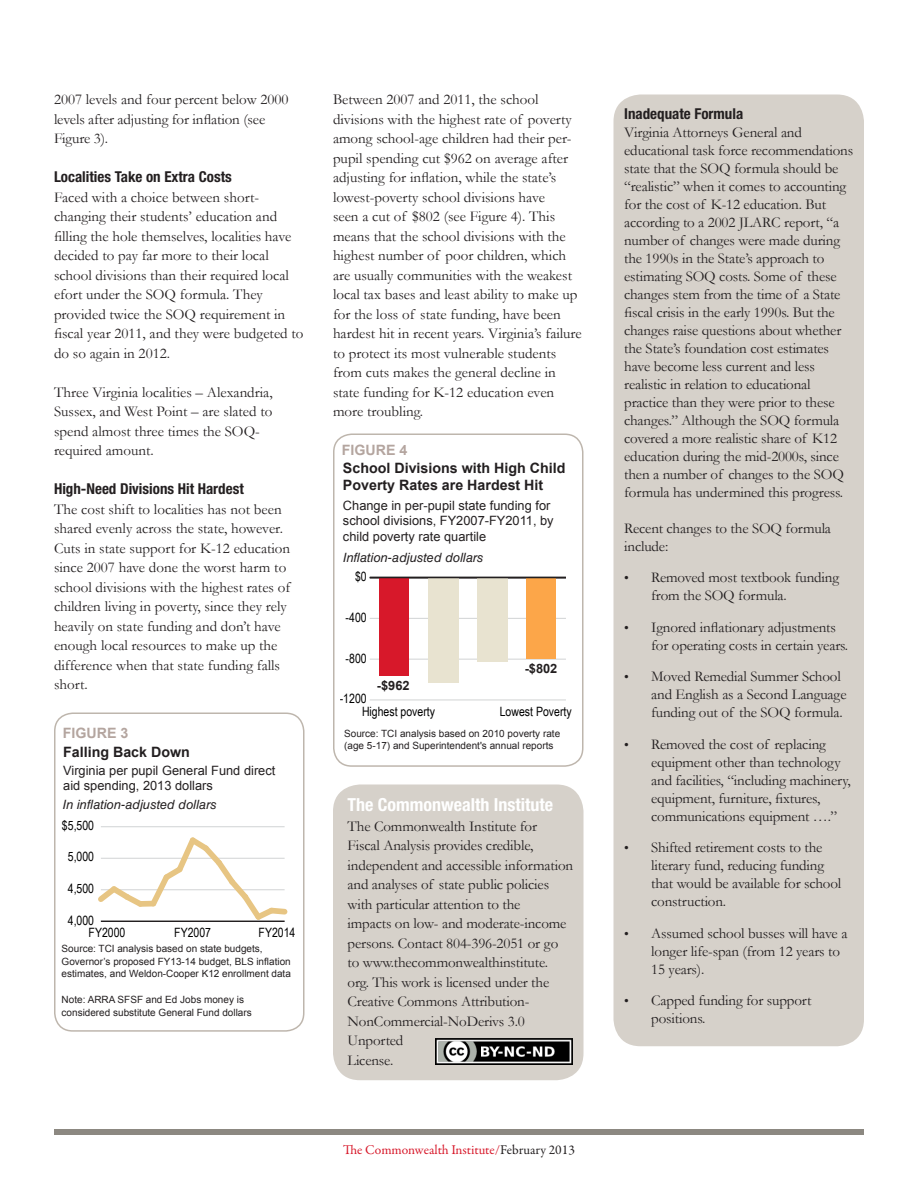
<style>
.page{position:relative;width:918px;height:1188px;background:#fff}
.page>*{position:absolute;margin:0;border:0;box-sizing:border-box;transform-origin:0 0}
.Body_Copy{font:700 condensed 18px "Helvetica Neue";color:#fff}
.Body_Copy-2{font:15px/19.5px "Garamond";letter-spacing:-.01em;color:#231f20}
.Body_Copy-3{font:700 condensed 15px "Helvetica Neue";color:#231f20}
.t1{font:700 14.25px/17.1px "Arial";color:#231f20}
.t2{font:700 14.25px "Arial";color:#b4a59f}
.t3{font:13.5px "Garamond Premr Pro";letter-spacing:-.005em;color:#d71729}
.t4{font:12.9px/15.5px "Arial";color:#231f20}
.t5{font:12.9px "Arial Narrow";color:#000}
.t6{font:italic 12.9px "Helvetica LT Std";color:#231f20}
.t7{font:700 12.9px "Arial";color:#231f20}
.t8{font:10.05px/12.9px "Arial";color:#231f20}
.s1{color:#231f20}
.s2{font-size:13.5px}
</style>
<div class="page">
<div style="left:54px;top:1130px;width:810px;height:5px;background:#8c8881"></div>
<div style="left:333px;top:784px;width:251px;height:296px;background:#d6d1ca;border-radius:27px"></div>
<img style="left:436px;top:1039px;width:137px;height:25px">
<div style="left:54px;top:712px;width:250px;height:320px;border:2px solid #beb6ad;border-radius:18px"></div>
<hr style="left:101px;top:826px;width:184px;height:1px;background:#d1d3d4">
<svg style="left:98px;top:837px;width:190px;height:85px"></svg>
<hr style="left:101px;top:921px;width:184px;height:1px;background:#231f20">
<div style="left:333px;top:434px;width:251px;height:333px;border:2px solid #beb6ad;border-radius:18px"></div>
<hr style="left:370px;top:700px;width:196px;height:1px;background:#d1d3d4">
<hr style="left:370px;top:659px;width:196px;height:1px;background:#d1d3d4">
<hr style="left:370px;top:618px;width:196px;height:1px;background:#d1d3d4">
<div style="left:380px;top:578px;width:29px;height:98px;background:#d7182a"></div>
<div style="left:429px;top:578px;width:29px;height:105px;background:#e8e3d0"></div>
<div style="left:478px;top:578px;width:29px;height:84px;background:#e8e3d0"></div>
<div style="left:527px;top:578px;width:29px;height:81px;background:#fca649"></div>
<hr style="left:370px;top:577px;width:196px;height:1px;background:#231f20">
<div style="left:614px;top:94px;width:250px;height:952px;background:#d6d1ca;border-radius:27px"></div>
<p class="Body_Copy-2" style="left:54px;top:89px;width:236px">2007 levels and four percent below 2000 levels after adjusting for inflation (see<br>Figure 3).</p>
<p class="Body_Copy-3" style="left:54px;top:168px;width:179px">Localities Take on Extra Costs</p>
<p class="Body_Copy-2" style="left:54px;top:187px;width:251px">Faced with a choice between short&shy;changing their students’ education and filling the hole themselves, localities have decided to pay far more to their local school divisions than their required local efort under the SOQ formula. They provided twice the SOQ requirement in fiscal year 2011, and they were budgeted to do so again in 2012.</p>
<p class="Body_Copy-2" style="left:54px;top:382px;width:220px">Three Virginia localities – Alexandria,<br>Sussex, and West Point – are slated to spend almost three times the SOQ&shy;required amount.</p>
<p class="Body_Copy-3" style="left:54px;top:480px;width:191px">High-Need Divisions Hit Hardest</p>
<p class="Body_Copy-2" style="left:54px;top:499px;width:238px">The cost shift to localities has not been shared evenly across the state, however.<br>Cuts in state support for K-12 education since 2007 have done the worst harm to school divisions with the highest rates of children living in poverty, since they rely heavily on state funding and don’t have enough local resources to make up the difference when that state funding falls short.</p>
<p class="t2" style="left:63px;top:724px;width:67px">FIGURE 3</p>
<p class="t1" style="left:63px;top:744px;width:128px">Falling Back Down</p>
<p class="t4" style="left:63px;top:763px;width:214px">Virginia per pupil General Fund direct aid spending, 2013 dollars</p>
<p class="t6" style="left:63px;top:797px;width:156px">In inflation-adjusted dollars</p>
<p class="t5" style="left:62px;top:816px;width:34px">$5,500</p>
<p class="t5" style="left:68px;top:847px;width:28px">5,000</p>
<p class="t5" style="left:68px;top:879px;width:28px">4,500</p>
<p class="t5" style="left:68px;top:911px;width:28px">4,000</p>
<p class="t5" style="left:89px;top:923px;width:38px">FY2000</p>
<p class="t5" style="left:174px;top:923px;width:38px">FY2007</p>
<p class="t5" style="left:259px;top:923px;width:38px">FY2014</p>
<p class="t8" style="left:62px;top:942px;width:231px">Source: TCI analysis based on state budgets,<br>Governor’s proposed FY13-14 budget, BLS inflation estimates, and Weldon-Cooper K12 enrollment data</p>
<p class="t8" style="left:62px;top:993px;width:192px">Note: ARRA SFSF and Ed Jobs money is considered substitute General Fund dollars</p>
<p class="Body_Copy-2" style="left:333px;top:89px;width:250px">Between 2007 and 2011, the school divisions with the highest rate of poverty among school-age children had their per&shy;pupil spending cut $962 on average after adjusting for inflation, while the state’s lowest-poverty school divisions have<br>seen a cut of $802 (see Figure 4). This means that the school divisions with the highest number of poor children, which are usually communities with the weakest local tax bases and least ability to make up for the loss of state funding, have been hardest hit in recent years. Virginia’s failure to protect its most vulnerable students from cuts makes the general decline in state funding for K-12 education even more troubling.</p>
<p class="t2" style="left:342px;top:440px;width:67px">FIGURE 4</p>
<p class="t1" style="left:343px;top:460px;width:224px">School Divisions with High Child<br>Poverty Rates are Hardest Hit</p>
<p class="t4" style="left:343px;top:498px;width:212px">Change in per-pupil state funding for school divisions, FY2007-FY2011, by child poverty rate quartile</p>
<p class="t6" style="left:343px;top:550px;width:142px">Inflation-adjusted dollars</p>
<p class="t5" style="left:355px;top:567px;width:13px">$0</p>
<p class="t5" style="left:346px;top:608px;width:23px">-400</p>
<p class="t5" style="left:346px;top:649px;width:23px">-800</p>
<p class="t5" style="left:340px;top:689px;width:28px">-1200</p>
<p class="t7" style="left:377px;top:677px;width:34px">-$962</p>
<p class="t7" style="left:525px;top:660px;width:34px">-$802</p>
<p class="t5" style="left:362px;top:702px;width:75px">Highest poverty</p>
<p class="t5" style="left:500px;top:702px;width:73px">Lowest Poverty</p>
<p class="t8" style="left:344px;top:727px;width:218px">Source: TCI analysis based on 2010 poverty rate (age 5-17) and Superintendent's annual reports</p>
<p class="Body_Copy" style="left:348px;top:794px;width:207px">The Commonwealth Institute</p>
<p class="Body_Copy-2" style="left:348px;top:816px;width:227px">The Commonwealth Institute for<br>Fiscal Analysis provides credible, independent and accessible information and analyses of state public policies with particular attention to the<br>impacts on low- and moderate-income persons. Contact 804-396-2051 or go to www.thecommonwealthinstitute. org. This work is licensed under the<br>Creative Commons Attribution-<br>NonCommercial-NoDerivs 3.0<br>Unported<br>License.</p>
<p class="t3" style="left:343px;top:1142px;width:233px">The Commonwealth Institute/<span class="s1">February 2013</span></p>
<p class="Body_Copy-3" style="left:624px;top:104px;width:121px">Inadequate Formula</p>
<p class="Body_Copy-2" style="left:624px;top:123px;width:231px;line-height:18px">Virginia Attorneys General and educational task force recommendations state that the SOQ formula should be “realistic” when it comes to accounting for the cost of K-12 education. But according to a 2002 JLARC report, “a number of changes were made during the 1990s in the State’s approach to estimating SOQ costs. Some of these changes stem from the time of a State fiscal crisis in the early 1990s. But the changes raise questions about whether the State’s foundation cost estimates have become less current and less realistic in relation to educational practice than they were prior to these changes.” Although the SOQ formula covered a more realistic share of K12 education during the mid-2000s, since then a number of changes to the SOQ formula has undermined this progress.</p>
<p class="Body_Copy-2" style="left:624px;top:519px;width:208px;line-height:18px">Recent changes to the SOQ formula include:</p>
<p class="Body_Copy-2" style="left:651px;top:568px;width:189px;line-height:18px;text-indent:-27px"><span class="s2">•</span> Removed most textbook funding from the SOQ formula.</p>
<p class="Body_Copy-2" style="left:651px;top:618px;width:199px;line-height:18px;text-indent:-27px"><span class="s2">•</span> Ignored inflationary adjustments for operating costs in certain years.</p>
<p class="Body_Copy-2" style="left:651px;top:667px;width:197px;line-height:18px;text-indent:-27px"><span class="s2">•</span> Moved Remedial Summer School and English as a Second Language funding out of the SOQ formula.</p>
<p class="Body_Copy-2" style="left:651px;top:735px;width:201px;line-height:18px;text-indent:-27px"><span class="s2">•</span> Removed the cost of replacing equipment other than technology and facilities, “including machinery, equipment, furniture, fixtures, communications equipment ….”</p>
<p class="Body_Copy-2" style="left:651px;top:838px;width:192px;line-height:18px;text-indent:-27px"><span class="s2">•</span> Shifted retirement costs to the literary fund, reducing funding that would be available for school construction.</p>
<p class="Body_Copy-2" style="left:651px;top:924px;width:198px;line-height:18px;text-indent:-27px"><span class="s2">•</span> Assumed school busses will have a longer life-span (from 12 years to<br>15 years).</p>
<p class="Body_Copy-2" style="left:651px;top:991px;width:162px;line-height:18px;text-indent:-27px"><span class="s2">•</span> Capped funding for support positions.</p>
</div>
